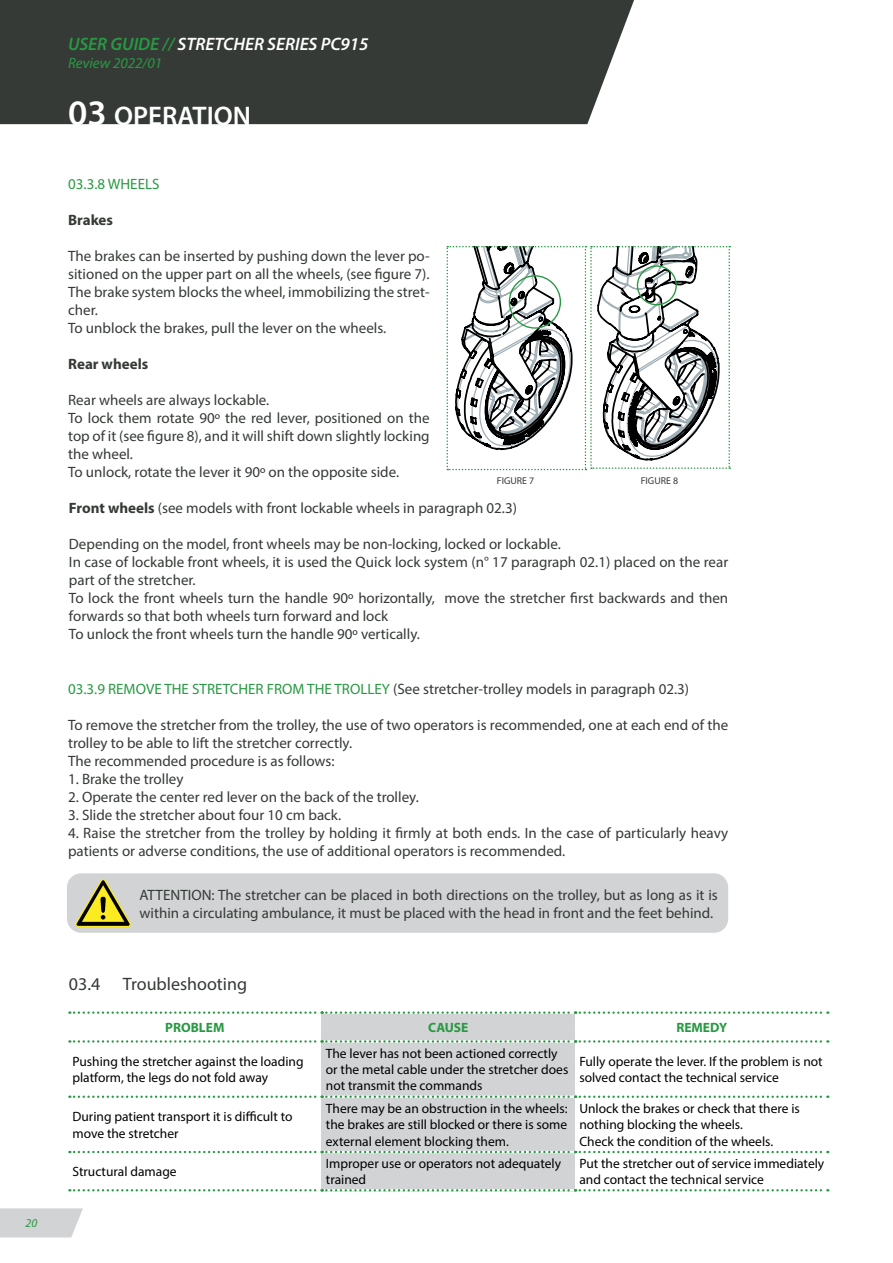
<style>
.page{position:relative;width:893px;height:1263px;background:#fff}
.page>*{position:absolute;margin:0;border:0;box-sizing:border-box;transform-origin:0 0}
.t1{font:600 27px "Myriad Pro";color:#fff}
.t2{font:italic 600 18px "Myriad Pro";color:#fff}
.t3{font:18px "Myriad Pro";color:#353a36}
.t4{font:15px/18px "Myriad Pro";color:#353a36}
.t5{font:700 15px "Myriad Pro";color:#353a36}
.t6{font:italic 15px "Myriad Pro";color:#289943}
.t7{font:15px "Myriad Pro";color:#289943}
.t8{font:13.5px/16.2px "Myriad Pro";color:#000}
.t9{font:700 13.5px "Myriad Pro";color:#289943}
.t10{font:italic 12px "Myriad Pro";color:#289943}
.t11{font:9.9px "Myriad Pro";color:#353a36}
.s1{color:#289943}
.s2{font-size:36px}
.s3{font-weight:700}
</style>
<div class="page">
<svg style="left:0;top:1208px;width:83px;height:29px;background:#d4d6d7"></svg>
<div style="left:0;top:0;width:634px;height:124px;background:#353a36"></div>
<div style="left:321px;top:1012px;width:253px;height:179px;background:#d1d3d4"></div>
<svg style="left:69px;top:1095px;width:759px;height:3px"></svg>
<svg style="left:69px;top:1151px;width:759px;height:2px"></svg>
<svg style="left:69px;top:1189px;width:759px;height:2px"></svg>
<svg style="left:69px;top:1011px;width:759px;height:3px"></svg>
<svg style="left:69px;top:1040px;width:759px;height:2px"></svg>
<svg style="left:446px;top:246px;width:284px;height:224px"></svg>
<div style="left:509px;top:275px;width:52px;height:54px;border:1px solid #289943;border-radius:50%"></div>
<div style="left:67px;top:873px;width:661px;height:60px;background:#d1d3d4;border-radius:14px"></div>
<svg style="left:75px;top:879px;width:56px;height:48px"></svg>
<p class="t10" style="left:26px;top:1216px;width:13px">20</p>
<p class="t2" style="left:68px;top:32px;width:302px"><span class="s1">USER GUIDE //</span> STRETCHER SERIES PC915</p>
<p class="t6" style="left:68px;top:53px;width:96px">Review 2022/01</p>
<h1 class="t1" style="left:68px;top:99px;width:185px"><span class="s2">03</span> OPERATION</h1>
<p class="t7" style="left:68px;top:174px;width:93px">03.3.8 WHEELS</p>
<p class="t5" style="left:68px;top:210px;width:46px">Brakes</p>
<p class="t4" style="left:68px;top:246px;width:363px">The brakes can be inserted by pushing down the lever po&shy;sitioned on the upper part on all the wheels, (see figure 7).<br>The brake system blocks the wheel, immobilizing the stret&shy;cher.<br>To unblock the brakes, pull the lever on the wheels.</p>
<p class="t5" style="left:68px;top:354px;width:82px">Rear wheels</p>
<p class="t4" style="left:68px;top:390px;width:363px">Rear wheels are always lockable.<br>To lock them rotate 90º the red lever, positioned on the top of it (see figure 8), and it will shift down slightly locking the wheel.<br>To unlock, rotate the lever it 90º on the opposite side.</p>
<p class="t11" style="left:497px;top:474px;width:39px">FIGURE 7</p>
<p class="t11" style="left:641px;top:474px;width:39px">FIGURE 8</p>
<p class="t4" style="left:69px;top:499px;width:450px"><span class="s3">Front wheels</span> (see models with front lockable wheels in paragraph 02.3)</p>
<p class="t4" style="left:69px;top:535px;width:661px">Depending on the model, front wheels may be non-locking, locked or lockable.<br>In case of lockable front wheels, it is used the Quick lock system (n° 17 paragraph 02.1) placed on the rear part of the stretcher.<br>To lock the front wheels turn the handle 90º horizontally, move the stretcher first backwards and then forwards so that both wheels turn forward and lock<br>To unlock the front wheels turn the handle 90º vertically.</p>
<p class="t4" style="left:68px;top:679px;width:623px"><span class="s1">03.3.9 REMOVE THE STRETCHER FROM THE TROLLEY</span> (See stretcher-trolley models in paragraph 02.3)</p>
<p class="t4" style="left:68px;top:715px;width:662px">To remove the stretcher from the trolley, the use of two operators is recommended, one at each end of the trolley to be able to lift the stretcher correctly.<br>The recommended procedure is as follows:</p>
<p class="t4" style="left:68px;top:769px;width:117px">1. Brake the trolley</p>
<p class="t4" style="left:68px;top:787px;width:352px">2. Operate the center red lever on the back of the trolley.</p>
<p class="t4" style="left:68px;top:805px;width:275px">3. Slide the stretcher about four 10 cm back.</p>
<p class="t4" style="left:68px;top:823px;width:662px">4. Raise the stretcher from the trolley by holding it firmly at both ends. In the case of particularly heavy patients or adverse conditions, the use of additional operators is recommended.</p>
<p class="t4" style="left:140px;top:885px;width:580px">ATTENTION: The stretcher can be placed in both directions on the trolley, but as long as it is within a circulating ambulance, it must be placed with the head in front and the feet behind.</p>
<p class="t3" style="left:69px;top:973px;width:33px">03.4</p>
<p class="t3" style="left:123px;top:973px;width:126px">Troubleshooting</p>
<p class="t9" style="left:165px;top:1019px;width:61px">PROBLEM</p>
<p class="t9" style="left:428px;top:1019px;width:42px">CAUSE</p>
<p class="t9" style="left:676px;top:1019px;width:52px">REMEDY</p>
<p class="t8" style="left:72px;top:1053px;width:233px">Pushing the stretcher against the loading platform, the legs do not fold away</p>
<p class="t8" style="left:326px;top:1045px;width:244px">The lever has not been actioned correctly or the metal cable under the stretcher does not transmit the commands</p>
<p class="t8" style="left:579px;top:1053px;width:245px">Fully operate the lever. If the problem is not solved contact the technical service</p>
<p class="t8" style="left:72px;top:1108px;width:222px">During patient transport it is difficult to move the stretcher</p>
<p class="t8" style="left:326px;top:1100px;width:243px;text-align:justify">There may be an obstruction in the wheels: the brakes are still blocked or there is some external element blocking them.</p>
<p class="t8" style="left:579px;top:1100px;width:222px">Unlock the brakes or check that there is nothing blocking the wheels.<br>Check the condition of the wheels.</p>
<p class="t8" style="left:72px;top:1163px;width:106px">Structural damage</p>
<p class="t8" style="left:326px;top:1155px;width:237px">Improper use or operators not adequately trained</p>
<p class="t8" style="left:579px;top:1155px;width:246px">Put the stretcher out of service immediately and contact the technical service</p>
</div>
